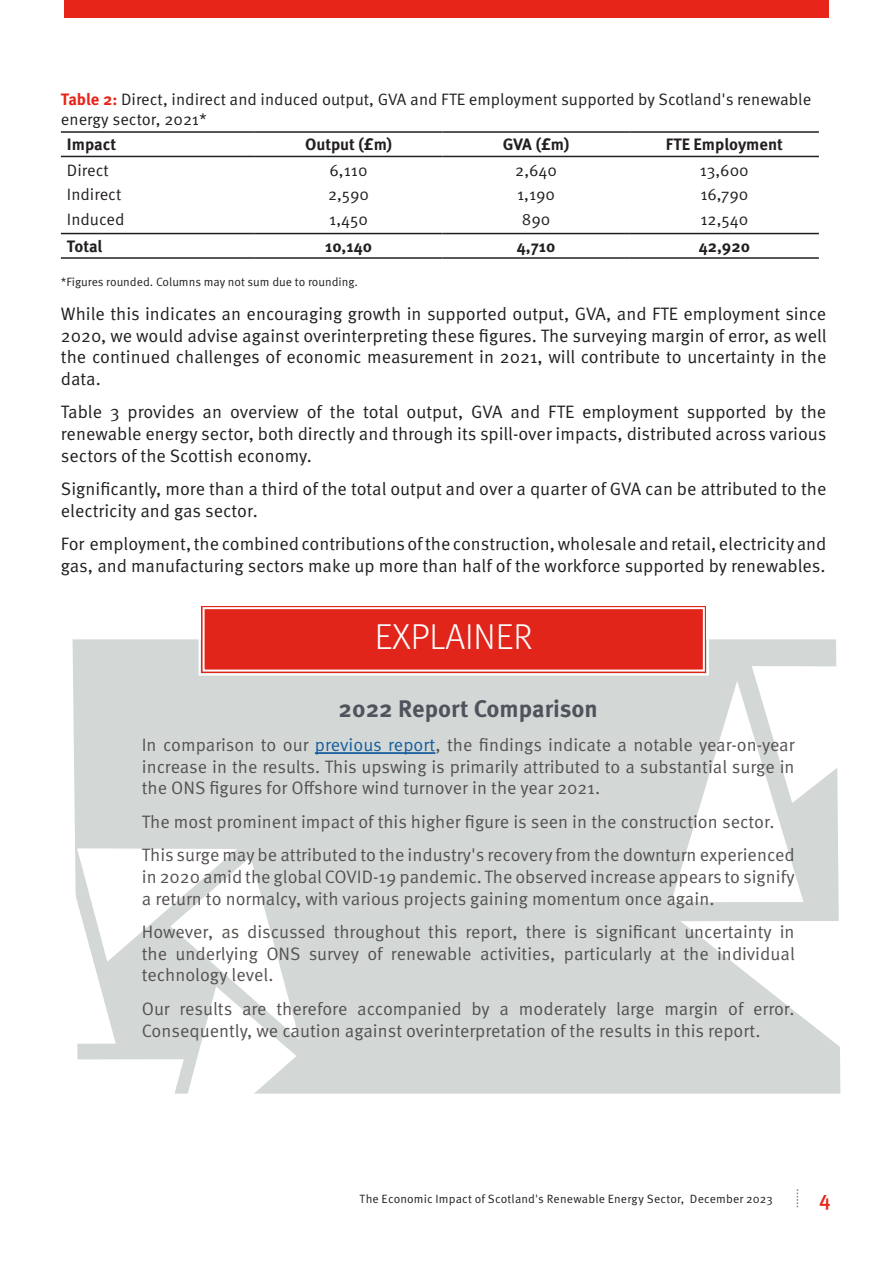
<style>
.page{position:relative;width:893px;height:1263px;background:#fff}
.page>*{position:absolute;margin:0;border:0;box-sizing:border-box;transform-origin:0 0}
.t1{font:300 36px "Meta Pro";color:#fff}
.t2{font:700 24px "Meta Pro";color:#4f535c}
.t3{font:500 21px "Meta Pro";color:#e72419}
.t4{font:18px/21.6px "Meta Pro Norm";color:#555250;text-align:justify}
.t5{font:18px/21.6px "Meta Pro Norm";color:#231f20;text-align:justify}
.Table_body_footer_row{font:16.5px/19.8px "Meta Pro Norm";color:#231f20}
.Table_header_row{font:700 16.5px "Meta Pro";color:#231f20}
.Table_body_footer_row-2{font:700 16.5px "Meta Pro";color:#231f20}
.t6{font:12px "Meta Pro Norm";letter-spacing:.005em;color:#231f20}
.s1{font-family:"Meta Pro";font-weight:700;color:#e72419}
.s2{color:#175d9e}
</style>
<div class="page">
<div style="left:64px;top:0;width:764px;height:18px;background:#e72519"></div>
<svg style="left:72px;top:606px;width:769px;height:601px"></svg>
<hr style="left:315px;top:752px;width:120px;height:2px;background:#175d9e">
<hr style="left:61px;top:131px;width:194px;height:2px;background:#231f20">
<hr style="left:255px;top:131px;width:187px;height:2px;background:#231f20">
<hr style="left:442px;top:131px;width:188px;height:2px;background:#231f20">
<hr style="left:630px;top:131px;width:189px;height:2px;background:#231f20">
<hr style="left:61px;top:156px;width:194px;height:1px;background:#231f20">
<hr style="left:255px;top:156px;width:187px;height:1px;background:#231f20">
<hr style="left:442px;top:156px;width:188px;height:1px;background:#231f20">
<hr style="left:630px;top:156px;width:189px;height:1px;background:#231f20">
<hr style="left:61px;top:257px;width:194px;height:2px;background:#231f20">
<hr style="left:255px;top:257px;width:187px;height:2px;background:#231f20">
<hr style="left:442px;top:257px;width:188px;height:2px;background:#231f20">
<hr style="left:630px;top:257px;width:189px;height:2px;background:#231f20">
<hr style="left:61px;top:233px;width:194px;height:1px;background:#231f20">
<hr style="left:255px;top:233px;width:187px;height:1px;background:#231f20">
<hr style="left:442px;top:233px;width:188px;height:1px;background:#231f20">
<hr style="left:630px;top:233px;width:189px;height:1px;background:#231f20">
<p class="Table_body_footer_row" style="left:61px;top:89px;width:752px"><span class="s1">Table 2:</span> Direct, indirect and induced output, GVA and FTE employment supported by Scotland's renewable energy sector, 2021*</p>
<p class="Table_header_row" style="left:67px;top:132px;width:51px">Impact</p>
<p class="Table_header_row" style="left:305px;top:132px;width:89px">Output (£m)</p>
<p class="Table_header_row" style="left:503px;top:132px;width:68px">GVA (£m)</p>
<p class="Table_header_row" style="left:666px;top:132px;width:118px">FTE Employment</p>
<p class="Table_body_footer_row" style="left:67px;top:159px;width:43px">Direct</p>
<p class="Table_body_footer_row" style="left:330px;top:159px;width:39px">6,110</p>
<p class="Table_body_footer_row" style="left:515px;top:159px;width:43px">2,640</p>
<p class="Table_body_footer_row" style="left:700px;top:159px;width:50px">13,600</p>
<p class="Table_body_footer_row" style="left:67px;top:183px;width:56px">Indirect</p>
<p class="Table_body_footer_row" style="left:328px;top:183px;width:43px">2,590</p>
<p class="Table_body_footer_row" style="left:517px;top:183px;width:39px">1,190</p>
<p class="Table_body_footer_row" style="left:700px;top:183px;width:49px">16,790</p>
<p class="Table_body_footer_row" style="left:67px;top:208px;width:59px">Induced</p>
<p class="Table_body_footer_row" style="left:329px;top:208px;width:40px">1,450</p>
<p class="Table_body_footer_row" style="left:522px;top:208px;width:30px">890</p>
<p class="Table_body_footer_row" style="left:700px;top:208px;width:49px">12,540</p>
<p class="Table_body_footer_row-2" style="left:67px;top:233px;width:37px">Total</p>
<p class="Table_body_footer_row-2" style="left:325px;top:233px;width:48px">10,140</p>
<p class="Table_body_footer_row-2" style="left:517px;top:233px;width:40px">4,710</p>
<p class="Table_body_footer_row-2" style="left:699px;top:233px;width:53px">42,920</p>
<p class="t6" style="left:61px;top:273px;width:299px">*Figures rounded. Columns may not sum due to rounding.</p>
<p class="t5" style="left:61px;top:302px;width:767px">While this indicates an encouraging growth in supported output, GVA, and FTE employment since 2020, we would advise against overinterpreting these figures. The surveying margin of error, as well the continued challenges of economic measurement in 2021, will contribute to uncertainty in the data.</p>
<p class="t5" style="left:61px;top:400px;width:767px">Table 3 provides an overview of the total output, GVA and FTE employment supported by the renewable energy sector, both directly and through its spill-over impacts, distributed across various sectors of the Scottish economy.</p>
<p class="t5" style="left:61px;top:477px;width:767px">Significantly, more than a third of the total output and over a quarter of GVA can be attributed to the electricity and gas sector.</p>
<p class="t5" style="left:61px;top:532px;width:767px">For employment, the combined contributions of the construction, wholesale and retail, electricity and gas, and manufacturing sectors make up more than half of the workforce supported by renewables.</p>
<p class="t1" style="left:375px;top:610px;width:159px">EXPLAINER</p>
<p class="t2" style="left:339px;top:690px;width:261px">2022 Report Comparison</p>
<p class="t4" style="left:142px;top:733px;width:654px">In comparison to our <span class="s2">previous report</span>, the findings indicate a notable year-on-year increase in the results. This upswing is primarily attributed to a substantial surge in the ONS figures for Offshore wind turnover in the year 2021.</p>
<p class="t4" style="left:142px;top:809px;width:634px">The most prominent impact of this higher figure is seen in the construction sector.</p>
<p class="t4" style="left:142px;top:843px;width:655px">This surge may be attributed to the industry's recovery from the downturn experienced in 2020 amid the global COVID-19 pandemic. The observed increase appears to signify a return to normalcy, with various projects gaining momentum once again.</p>
<p class="t4" style="left:142px;top:920px;width:655px">However, as discussed throughout this report, there is significant uncertainty in the underlying ONS survey of renewable activities, particularly at the individual technology level.</p>
<p class="t4" style="left:142px;top:997px;width:654px">Our results are therefore accompanied by a moderately large margin of error.<br>Consequently, we caution against overinterpretation of the results in this report.</p>
<p class="t6" style="left:360px;top:1190px;width:415px">The Economic Impact of Scotland's Renewable Energy Sector, December 2023</p>
<p class="t3" style="left:819px;top:1182px;width:13px">4</p>
</div>
